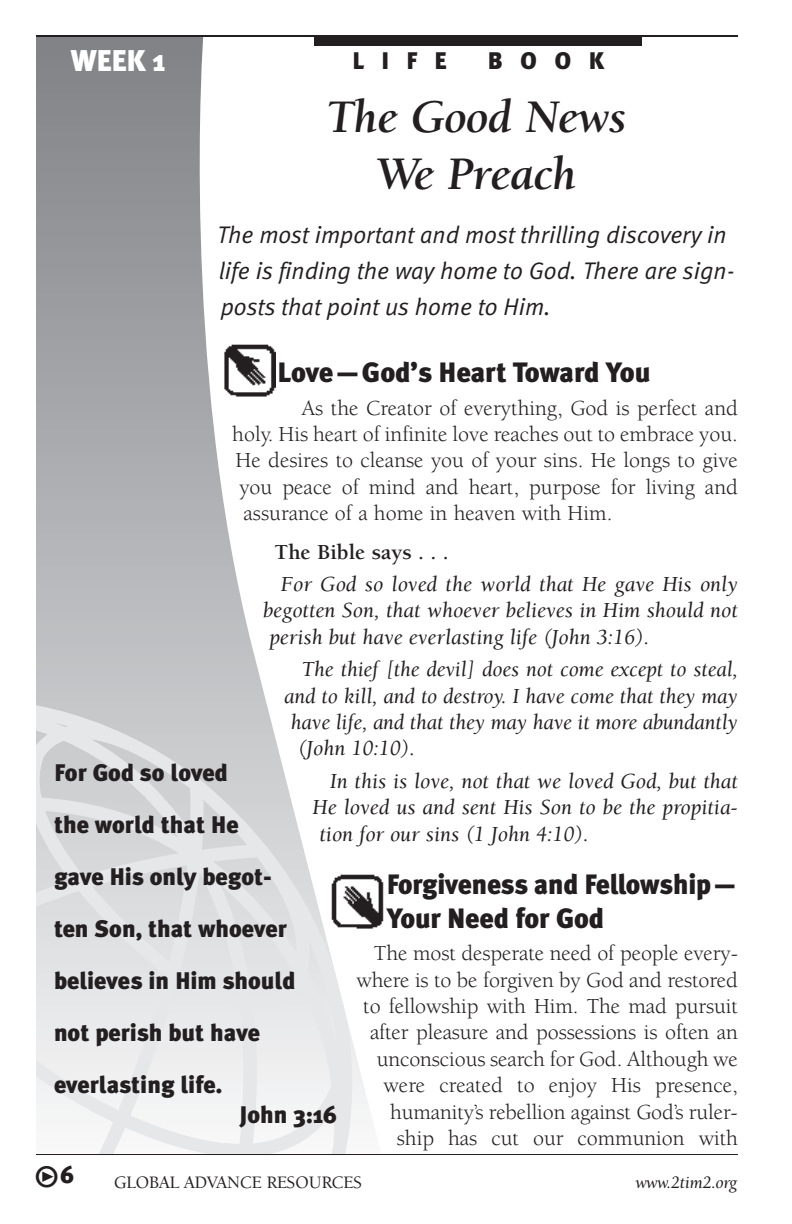
<style>
.page{position:relative;width:792px;height:1224px;background:#fff}
.page>*{position:absolute;margin:0;border:0;box-sizing:border-box;transform-origin:0 0}
.t1{font:italic 700 48px/57.6px "Berkeley Oldstyle IT Cby BT";color:#231f20;text-align:center}
.t2{font:900 30px "Meta";color:#fff}
.t3{font:29px "Meta Black Italic Expert";color:#231f20}
.t4{font:900 28px/33.6px "Meta";letter-spacing:-.005em;color:#231f20}
.t5{font:900 24px/52px "Meta Plus";color:#231f20}
.t6{font:italic 24px/36px "Meta Normal";color:#231f20}
.t7{font:24px "Meta Black Caps";letter-spacing:.72em;color:#231f20}
.t8{font:22px/26.4px "Berkeley";letter-spacing:-.005em;color:#231f20;text-align:right}
.t9{font:italic 22px/26.4px "Berkeley";color:#231f20;text-align:justify}
.t10{font:700 22px "Berkeley";color:#231f20}
.t11{font:500 18px "Berkeley Oldstyle IT Cby BT";color:#231f20}
.t12{font:18px "Berkeley Oldstyle IT Cby BT Med Ital";color:#231f20}
</style>
<div class="page">
<svg style="left:36px;top:37px;width:336px;height:1081px"></svg>
<svg style="left:36px;top:978px;width:319px;height:176px;fill:#ebebed"></svg>
<svg style="left:36px;top:691px;width:301px;height:287px;background:#dddee0"></svg>
<hr style="left:36px;top:35px;width:702px;height:2px;background:#231f20">
<div style="left:314px;top:36px;width:328px;height:10px;background:#231f20"></div>
<hr style="left:36px;top:1154px;width:702px;height:1px;background:#231f20">
<img style="left:220px;top:340px;width:56px;height:58px">
<img style="left:327px;top:870px;width:57px;height:62px">
<h2 class="t2" style="left:71px;top:49px;width:96px">WEEK 1</h2>
<p class="t7" style="left:352px;top:46px;width:96px">LIFE</p>
<p class="t7" style="left:488px;top:46px;width:118px">BOOK</p>
<h1 class="t1" style="left:327px;top:92px;width:302px">The Good News<br>We Preach</h1>
<p class="t6" style="left:217px;top:219px;width:519px">The most important and most thrilling discovery in life is finding the way home to God. There are sign&shy;posts that point us home to Him.</p>
<p class="t4" style="left:278px;top:358px;width:374px">Love—God’s Heart Toward You</p>
<p class="t8" style="left:302px;top:397px;width:438px">As the Creator of everything, God is perfect and</p>
<p class="t8" style="left:232px;top:423px;width:507px">holy. His heart of infinite love reaches out to embrace you.</p>
<p class="t8" style="left:236px;top:449px;width:504px">He desires to cleanse you of your sins. He longs to give</p>
<p class="t8" style="left:239px;top:476px;width:500px">you peace of mind and heart, purpose for living and</p>
<p class="t8" style="left:244px;top:502px;width:370px">assurance of a home in heaven with Him.</p>
<p class="t10" style="left:275px;top:543px;width:176px">The Bible says . . .</p>
<p class="t9" style="left:263px;top:573px;width:476px;text-indent:18px">For God so loved the world that He gave His only begotten Son, that whoever believes in Him should not perish but have everlasting life (John 3:16).</p>
<p class="t9" style="left:302px;top:658px;width:438px">The thief [the devil] does not come except to steal,</p>
<p class="t9" style="left:284px;top:684px;width:455px">and to kill, and to destroy. I have come that they may</p>
<p class="t9" style="left:291px;top:711px;width:448px">have life, and that they may have it more abundantly</p>
<p class="t9" style="left:298px;top:737px;width:119px">(John 10:10).</p>
<p class="t9" style="left:330px;top:770px;width:410px">In this is love, not that we loved God, but that</p>
<p class="t9" style="left:313px;top:796px;width:427px">He loved us and sent His Son to be the propitia-</p>
<p class="t9" style="left:319px;top:822px;width:271px">tion for our sins (1 John 4:10).</p>
<p class="t4" style="left:387px;top:870px;width:350px">Forgiveness and Fellowship—<br>Your Need for God</p>
<p class="t8" style="left:357px;top:942px;width:383px">The most desperate need of people every&shy;where is to be forgiven by God and restored to fellowship with Him. The mad pursuit after pleasure and possessions is often an unconscious search for God. Although we were created to enjoy His presence, humanity’s rebellion against God’s ruler&shy;ship has cut our communion with</p>
<p class="t5" style="left:54px;top:748px;width:243px">For God so loved<br>the world that He<br>gave His only begot&shy;ten Son, that whoever believes in Him should not perish but have everlasting life.</p>
<p class="t5" style="left:240px;top:1090px;width:99px">John 3:16</p>
<h3 class="t3" style="left:35px;top:1160px;width:41px">w<sup>6</sup></h3>
<p class="t11" style="left:114px;top:1175px;width:249px">GLOBAL ADVANCE RESOURCES</p>
<p class="t12" style="left:636px;top:1175px;width:103px">www.2tim2.org</p>
</div>
